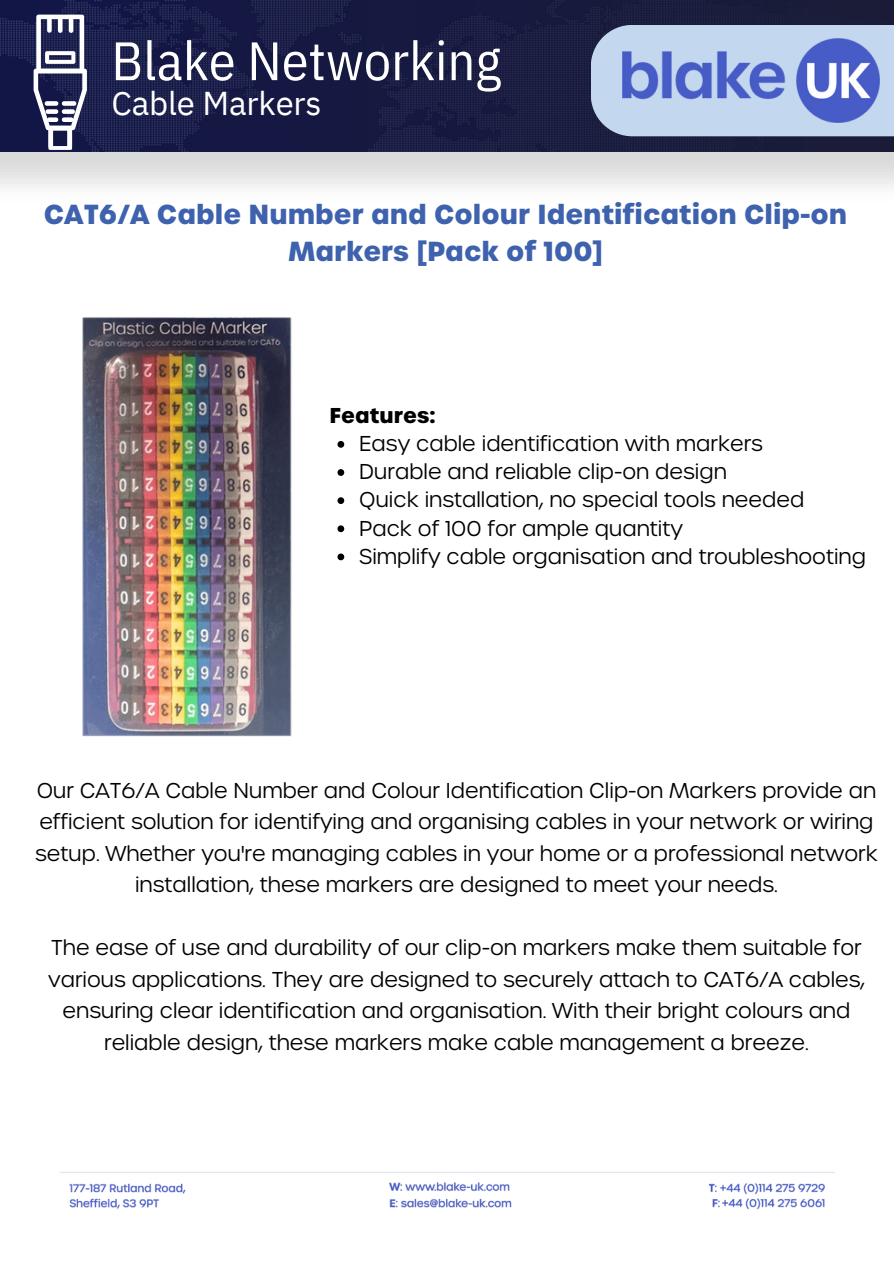
<style>
.page{position:relative;width:894px;height:1264px;background:#fff}
.page>*{position:absolute;margin:0;border:0;box-sizing:border-box;transform-origin:0 0}
.t1{font:54px "IBM Plex Sans Cond";color:#fff}
.t2{font:33px "IBM Plex Sans";letter-spacing:-.005em;color:#fff}
.t3{font:700 26.7px/37.2px "Urbane";color:#3e62ae;text-align:center}
.t4{font:300 20.7px/31.5px "Urbane";color:#000;text-align:center}
.t5{font:700 20.7px "Urbane";color:#000}
</style>
<div class="page">
<img style="left:0;top:0;width:893px;height:152px">
<svg style="left:590px;top:25px;width:303px;height:111px;background:#b7cae2"></svg>
<img style="left:622px;top:39px;width:256px;height:83px">
<img style="left:59px;top:1172px;width:776px;height:38px">
<svg style="left:34px;top:15px;width:52px;height:135px"></svg>
<img style="left:82px;top:317px;width:263px;height:420px">
<svg style="left:337px;top:441px;width:7px;height:7px"></svg>
<svg style="left:337px;top:469px;width:7px;height:7px"></svg>
<svg style="left:337px;top:497px;width:7px;height:7px"></svg>
<svg style="left:337px;top:525px;width:7px;height:7px"></svg>
<svg style="left:337px;top:553px;width:7px;height:7px"></svg>
<p class="t1" style="left:111px;top:25px;width:391px">Blake Networking</p>
<p class="t2" style="left:111px;top:81px;width:212px">Cable Markers</p>
<p class="t3" style="left:44px;top:194px;width:804px">CAT6/A Cable Number and Colour Identification Clip-on<br>Markers [Pack of 100]</p>
<p class="t5" style="left:329px;top:402px;width:107px">Features:</p>
<p class="t4" style="left:359px;top:427px;width:405px">Easy cable identification with markers</p>
<p class="t4" style="left:359px;top:455px;width:369px">Durable and reliable clip-on design</p>
<p class="t4" style="left:359px;top:483px;width:446px">Quick installation, no special tools needed</p>
<p class="t4" style="left:359px;top:511px;width:325px">Pack of 100 for ample quantity</p>
<p class="t4" style="left:359px;top:539px;width:508px">Simplify cable organisation and troubleshooting</p>
<p class="t4" style="left:35px;top:773px;width:843px">Our CAT6/A Cable Number and Colour Identification Clip-on Markers provide an efficient solution for identifying and organising cables in your network or wiring setup. Whether you're managing cables in your home or a professional network installation, these markers are designed to meet your needs.</p>
<p class="t4" style="left:48px;top:931px;width:818px">The ease of use and durability of our clip-on markers make them suitable for various applications. They are designed to securely attach to CAT6/A cables, ensuring clear identification and organisation. With their bright colours and reliable design, these markers make cable management a breeze.</p>
</div>
